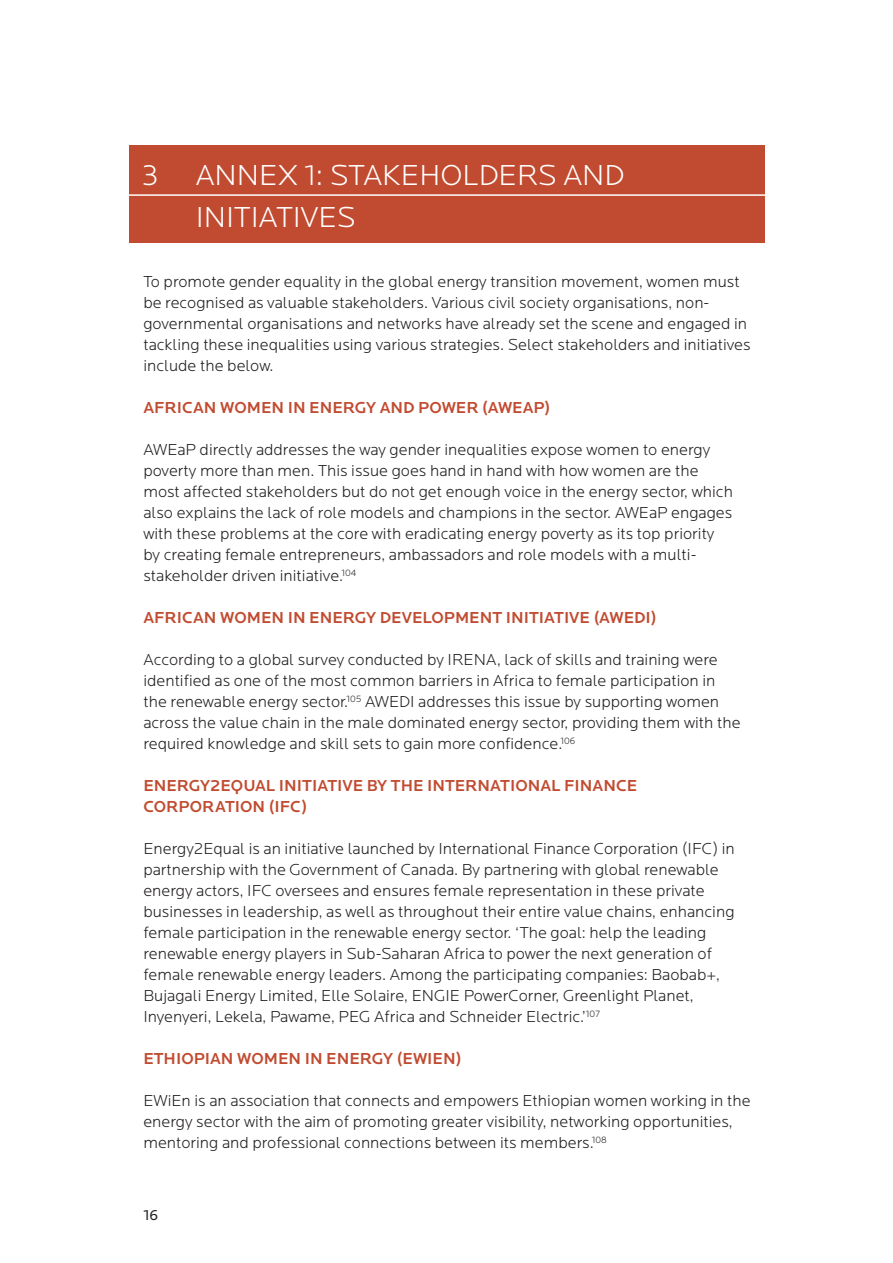
<style>
.page{position:relative;width:893px;height:1263px;background:#fff}
.page>*{position:absolute;margin:0;border:0;box-sizing:border-box;transform-origin:0 0}
.Locator_H1{font:300 30px/42px "Locator";color:#fff}
.t1{font:300 16.5px/21px "Locator";color:#231f20}
.t2{font:500 16.5px/21px "Locator";color:#c14b30}
.t3{font:15px "Locator";color:#231f20}
</style>
<div class="page">
<div style="left:129px;top:145px;width:635px;height:98px;background:#c14b30"></div>
<hr style="left:120px;top:194px;width:659px;height:2px;background:#fff">
<h1 class="Locator_H1" style="left:196px;top:155px;width:430px;text-indent:-54px">3 ANNEX 1: STAKEHOLDERS AND<br>INITIATIVES</h1>
<p class="t1" style="left:143px;top:272px;width:609px">To promote gender equality in the global energy transition movement, women must be recognised as valuable stakeholders. Various civil society organisations, non&shy;governmental organisations and networks have already set the scene and engaged in tackling these inequalities using various strategies. Select stakeholders and initiatives include the below.</p>
<p class="t2" style="left:143px;top:397px;width:408px">AFRICAN WOMEN IN ENERGY AND POWER (AWEAP)</p>
<p class="t1" style="left:143px;top:440px;width:591px">AWEaP directly addresses the way gender inequalities expose women to energy poverty more than men. This issue goes hand in hand with how women are the most affected stakeholders but do not get enough voice in the energy sector, which also explains the lack of role models and champions in the sector. AWEaP engages with these problems at the core with eradicating energy poverty as its top priority by creating female entrepreneurs, ambassadors and role models with a multi&shy;stakeholder driven initiative.<sup>104</sup></p>
<p class="t2" style="left:143px;top:607px;width:515px">AFRICAN WOMEN IN ENERGY DEVELOPMENT INITIATIVE (AWEDI)</p>
<p class="t1" style="left:143px;top:650px;width:599px">According to a global survey conducted by IRENA, lack of skills and training were identified as one of the most common barriers in Africa to female participation in the renewable energy sector.<sup>105</sup> AWEDI addresses this issue by supporting women across the value chain in the male dominated energy sector, providing them with the required knowledge and skill sets to gain more confidence.<sup>106</sup></p>
<p class="t2" style="left:143px;top:775px;width:495px">ENERGY2EQUAL INITIATIVE BY THE INTERNATIONAL FINANCE<br>CORPORATION (IFC)</p>
<p class="t1" style="left:143px;top:839px;width:593px">Energy2Equal is an initiative launched by International Finance Corporation (IFC) in partnership with the Government of Canada. By partnering with global renewable energy actors, IFC oversees and ensures female representation in these private businesses in leadership, as well as throughout their entire value chains, enhancing female participation in the renewable energy sector. ‘The goal: help the leading renewable energy players in Sub-Saharan Africa to power the next generation of female renewable energy leaders. Among the participating companies: Baobab+, Bujagali Energy Limited, Elle Solaire, ENGIE PowerCorner, Greenlight Planet, Inyenyeri, Lekela, Pawame, PEG Africa and Schneider Electric.’<sup>107</sup></p>
<p class="t2" style="left:143px;top:1048px;width:320px">ETHIOPIAN WOMEN IN ENERGY (EWIEN)</p>
<p class="t1" style="left:143px;top:1091px;width:609px">EWiEn is an association that connects and empowers Ethiopian women working in the energy sector with the aim of promoting greater visibility, networking opportunities, mentoring and professional connections between its members.<sup>108</sup></p>
<p class="t3" style="left:143px;top:1207px;width:16px">16</p>
</div>
